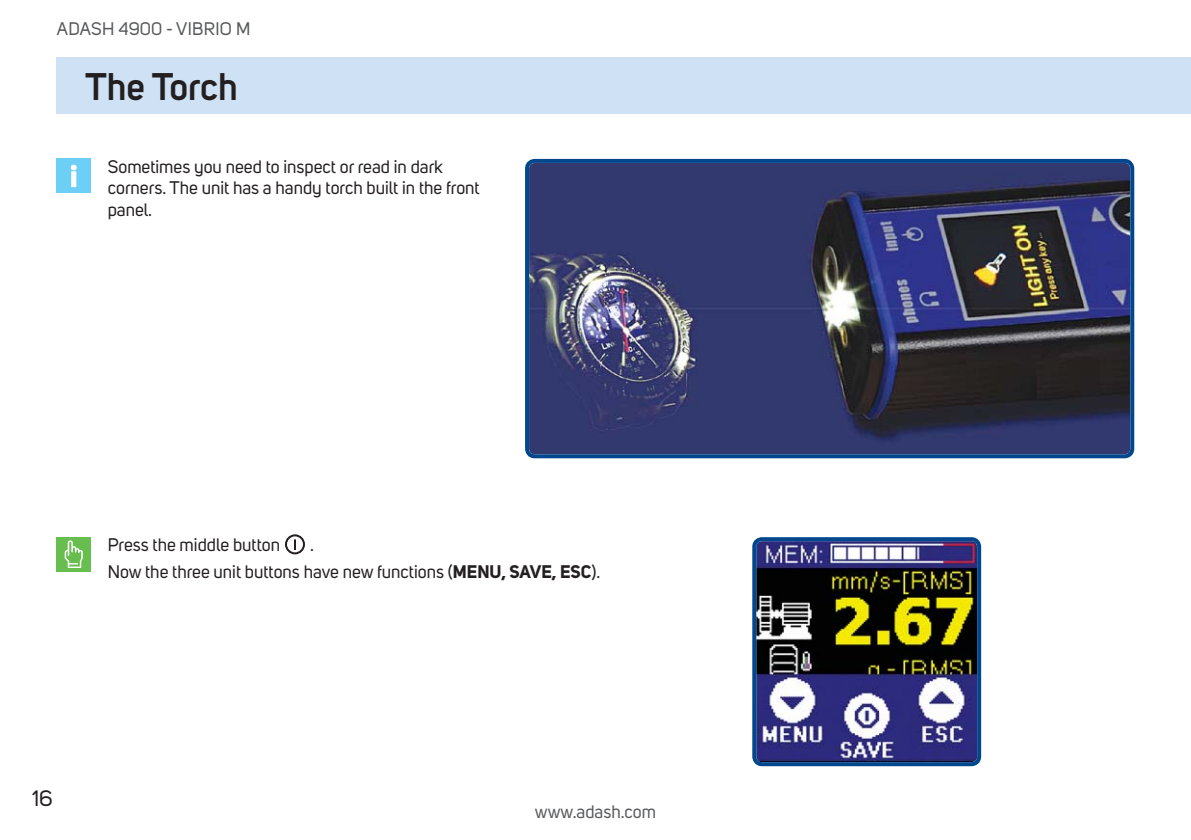
<style>
.page{position:relative;width:1191px;height:840px;background:#fff}
.page>*{position:absolute;margin:0;border:0;box-sizing:border-box;transform-origin:0 0}
.t1{font:600 38px "Uni Sans";color:#231f20}
.t2{font:22px "Uni Sans";color:#231f20}
.t3{font:18px/21.6px "Uni Sans";color:#231f20}
.t4{font:18px "Uni Sans";letter-spacing:.02em;color:#58595b}
.t5{font:18px "Uni Sans";color:#58595b}
.s1{font-weight:700}
</style>
<div class="page">
<div style="left:57px;top:57px;width:1134px;height:56px;background:#cfe1f4"></div>
<img style="left:529px;top:163px;width:601px;height:291px;border-radius:6px">
<div style="left:525px;top:159px;width:609px;height:299px;border:4px solid #00478d;border-radius:8px"></div>
<div style="left:57px;top:159px;width:34px;height:34px;background:#6dcff6"></div>
<svg style="left:71px;top:165px;width:6px;height:22px"></svg>
<img style="left:756px;top:541px;width:221px;height:220px;border-radius:6px">
<div style="left:752px;top:537px;width:229px;height:228px;border:4px solid #00478d;border-radius:8px"></div>
<div style="left:57px;top:537px;width:34px;height:34px;background:#67bd4e"></div>
<svg style="left:65px;top:540px;width:18px;height:27px"></svg>
<div style="left:285px;top:534px;width:20px;height:20px;border:2px solid #231f20;border-radius:50%"></div>
<svg style="left:294px;top:539px;width:2px;height:10px"></svg>
<p class="t4" style="left:57px;top:23px;width:195px">ADASH 4900 - VIBRIO M</p>
<h1 class="t1" style="left:85px;top:72px;width:154px">The Torch</h1>
<p class="t3" style="left:108px;top:158px;width:373px">Sometimes you need to inspect or read in dark corners. The unit has a handy torch built in the front panel.</p>
<p class="t3" style="left:108px;top:535px;width:174px">Press the middle button</p>
<p class="t3" style="left:108px;top:533px;width:494px;line-height:27.2px;text-indent:202px">.<br>Now the three unit buttons have new functions (<span class="s1">MENU, SAVE, ESC</span>).</p>
<p class="t2" style="left:32px;top:790px;width:22px">16</p>
<p class="t5" style="left:535px;top:805px;width:123px">www.adash.com</p>
</div>
